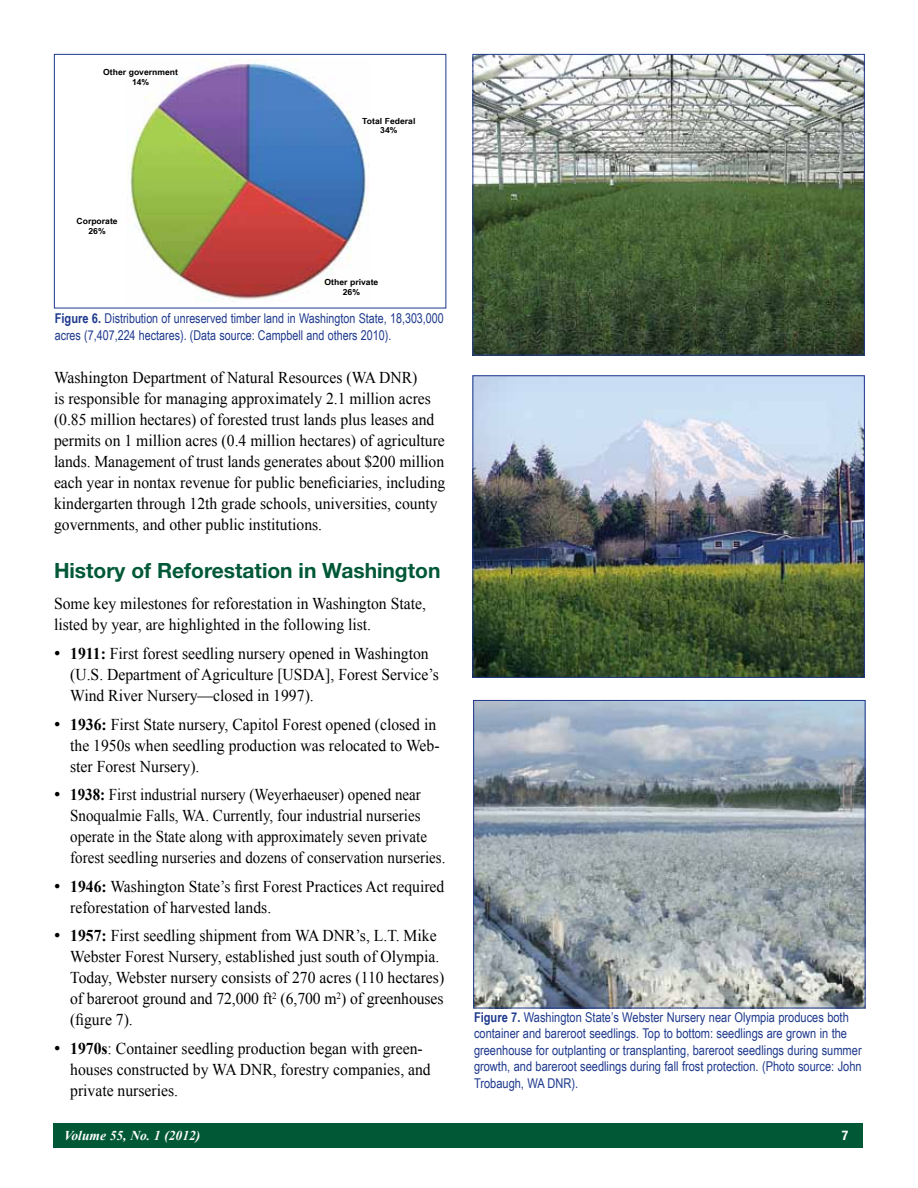
<style>
.page{position:relative;width:918px;height:1188px;background:#fff}
.page>*{position:absolute;margin:0;border:0;box-sizing:border-box;transform-origin:0 0}
.t1{font:700 21px "Helvetica Neue";color:#005837}
.t2{font:16.5px/21px "Times New Roman";color:#000;scale:.95 1}
.t3{font:16.5px/21px "Times New Roman";color:#000;scale:.91 1}
.t4{font:13.5px/16.5px "Arial Narrow";color:#1e398d}
.t5{font:italic 700 13.5px "Times New Roman";color:#fff}
.t6{font:700 condensed 13.5px "Helvetica Neue";color:#fff}
.t7{font:700 8.4px/9.9px "Arial Narrow";color:#000;text-align:center;scale:1.25 1}
.s1{font-weight:700}
.s2{font-size:18px}
</style>
<div class="page">
<div style="left:53px;top:1123px;width:810px;height:25px;background:#005837"></div>
<img style="left:474px;top:377px;width:389px;height:299px">
<div style="left:472px;top:375px;width:393px;height:303px;border:1px solid #1e398d"></div>
<img style="left:474px;top:56px;width:389px;height:298px">
<div style="left:472px;top:54px;width:393px;height:302px;border:1px solid #1e398d"></div>
<img style="left:475px;top:702px;width:389px;height:304px">
<div style="left:473px;top:700px;width:393px;height:308px;border:1px solid #1e398d"></div>
<img style="left:129px;top:60px;width:240px;height:242px">
<div style="left:54px;top:54px;width:392px;height:254px;border:1px solid #1e398d"></div>
<p class="t7" style="left:103px;top:66px;width:61px">Other government<br>14%</p>
<p class="t7" style="left:77px;top:216px;width:34px">Corporate<br>26%</p>
<p class="t7" style="left:362px;top:115px;width:44px">Total Federal<br>34%</p>
<p class="t7" style="left:325px;top:277px;width:45px">Other private<br>26%</p>
<p class="t4" style="left:55px;top:310px;width:391px"><span class="s1">Figure 6.</span> Distribution of unreserved timber land in Washington State, 18,303,000 acres (7,407,224 hectares). (Data source: Campbell and others 2010).</p>
<p class="t2" style="left:54px;top:366px;width:413px">Washington Department of Natural Resources (WA DNR)<br>is responsible for managing approximately 2.1 million acres (0.85 million hectares) of forested trust lands plus leases and permits on 1 million acres (0.4 million hectares) of agriculture lands. Management of trust lands generates about $200 million each year in nontax revenue for public beneficiaries, including kindergarten through 12th grade schools, universities, county governments, and other public institutions.</p>
<p class="t1" style="left:54px;top:557px;width:388px">History of Reforestation in Washington</p>
<p class="t2" style="left:54px;top:593px;width:393px">Some key milestones for reforestation in Washington State, listed by year, are highlighted in the following list.</p>
<p class="t2" style="left:70px;top:643px;width:390px;text-indent:-16px"><span class="s2">•</span> <span class="s1">1911:</span> First forest seedling nursery opened in Washington (U.S. Department of Agriculture [USDA], Forest Service’s<br>Wind River Nursery—closed in 1997).</p>
<p class="t2" style="left:70px;top:713px;width:390px;text-indent:-16px"><span class="s2">•</span> <span class="s1">1936:</span> First State nursery, Capitol Forest opened (closed in the 1950s when seedling production was relocated to Web&shy;ster Forest Nursery).</p>
<p class="t3" style="left:70px;top:784px;width:414px;text-indent:-16px"><span class="s2">•</span> <span class="s1">1938:</span> First industrial nursery (Weyerhaeuser) opened near Snoqualmie Falls, WA. Currently, four industrial nurseries operate in the State along with approximately seven private forest seedling nurseries and dozens of conservation nurseries.</p>
<p class="t2" style="left:70px;top:875px;width:395px;text-indent:-16px"><span class="s2">•</span> <span class="s1">1946:</span> Washington State’s first Forest Practices Act required reforestation of harvested lands.</p>
<p class="t2" style="left:70px;top:925px;width:395px;text-indent:-16px"><span class="s2">•</span> <span class="s1">1957:</span> First seedling shipment from WA DNR’s, L.T. Mike Webster Forest Nursery, established just south of Olympia.<br>Today, Webster nursery consists of 270 acres (110 hectares) of bareroot ground and 72,000 ft<sup>2</sup> (6,700 m<sup>2</sup>) of greenhouses (figure 7).</p>
<p class="t2" style="left:70px;top:1038px;width:381px;text-indent:-16px"><span class="s2">•</span> <span class="s1">1970s</span>: Container seedling production began with green&shy;houses constructed by WA DNR, forestry companies, and private nurseries.</p>
<p class="t4" style="left:474px;top:1008px;width:389px"><span class="s1">Figure 7.</span> Washington State’s Webster Nursery near Olympia produces both container and bareroot seedlings. Top to bottom: seedlings are grown in the greenhouse for outplanting or transplanting, bareroot seedlings during summer growth, and bareroot seedlings during fall frost protection. (Photo source: John Trobaugh, WA DNR).</p>
<p class="t5" style="left:64px;top:1126px;width:138px">Volume 55, No. 1 (2012)</p>
<p class="t6" style="left:842px;top:1127px;width:8px">7</p>
</div>
